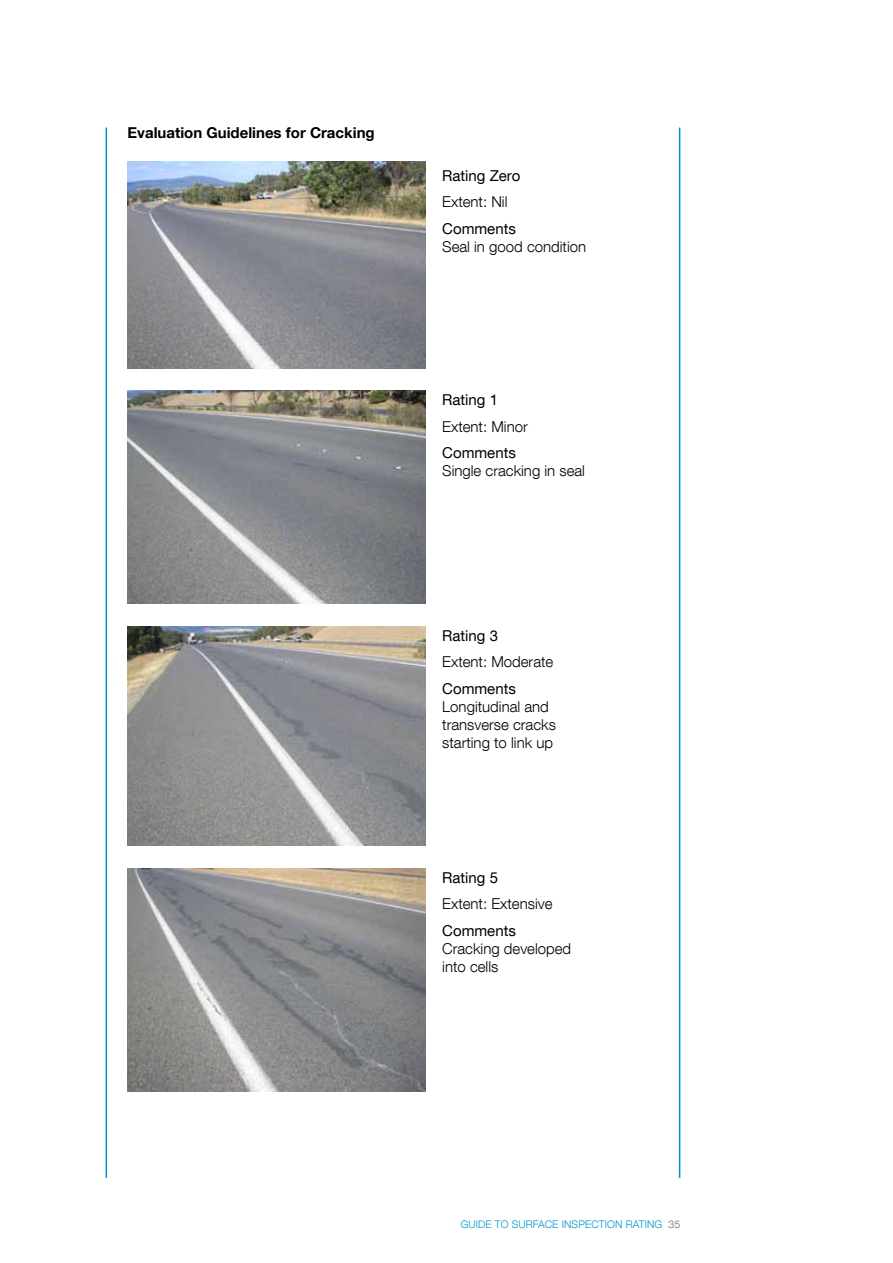
<style>
.page{position:relative;width:893px;height:1263px;background:#fff}
.page>*{position:absolute;margin:0;border:0;box-sizing:border-box;transform-origin:0 0}
.t1{font:300 15px/18px "Helvetica Neue LT Com";color:#000}
.t2{font:15px "Helvetica Neue LT Com";color:#000}
.t3{font:700 15px "Helvetica Neue LT Com";color:#000}
.t4{font:300 10.5px "Helvetica Neue LT Com";letter-spacing:.01em;color:#0093d0}
.s1{color:#6d6e71}
</style>
<div class="page">
<img style="left:128px;top:161px;width:297px;height:207px">
<img style="left:128px;top:391px;width:297px;height:213px">
<img style="left:128px;top:626px;width:297px;height:220px">
<img style="left:128px;top:868px;width:297px;height:223px">
<hr style="left:106px;top:128px;width:1px;height:1050px;background:#0093d0">
<hr style="left:679px;top:128px;width:1px;height:1050px;background:#0093d0">
<p class="t3" style="left:128px;top:123px;width:249px">Evaluation Guidelines for Cracking</p>
<p class="t2" style="left:442px;top:166px;width:80px">Rating Zero</p>
<p class="t1" style="left:442px;top:192px;width:67px">Extent: Nil</p>
<p class="t2" style="left:442px;top:219px;width:75px">Comments</p>
<p class="t1" style="left:442px;top:237px;width:145px">Seal in good condition</p>
<p class="t2" style="left:442px;top:390px;width:57px">Rating 1</p>
<p class="t1" style="left:442px;top:417px;width:87px">Extent: Minor</p>
<p class="t2" style="left:442px;top:443px;width:75px">Comments</p>
<p class="t1" style="left:442px;top:461px;width:144px">Single cracking in seal</p>
<p class="t2" style="left:442px;top:626px;width:57px">Rating 3</p>
<p class="t1" style="left:442px;top:653px;width:113px">Extent: Moderate</p>
<p class="t2" style="left:442px;top:679px;width:75px">Comments</p>
<p class="t1" style="left:442px;top:697px;width:115px">Longitudinal and transverse cracks starting to link up</p>
<p class="t2" style="left:442px;top:868px;width:57px">Rating 5</p>
<p class="t1" style="left:442px;top:894px;width:112px">Extent: Extensive</p>
<p class="t2" style="left:442px;top:921px;width:75px">Comments</p>
<p class="t1" style="left:442px;top:939px;width:130px">Cracking developed into cells</p>
<p class="t4" style="left:461px;top:1218px;width:221px">GUIDE TO SURFACE INSPECTION RATING <span class="s1">35</span></p>
</div>
